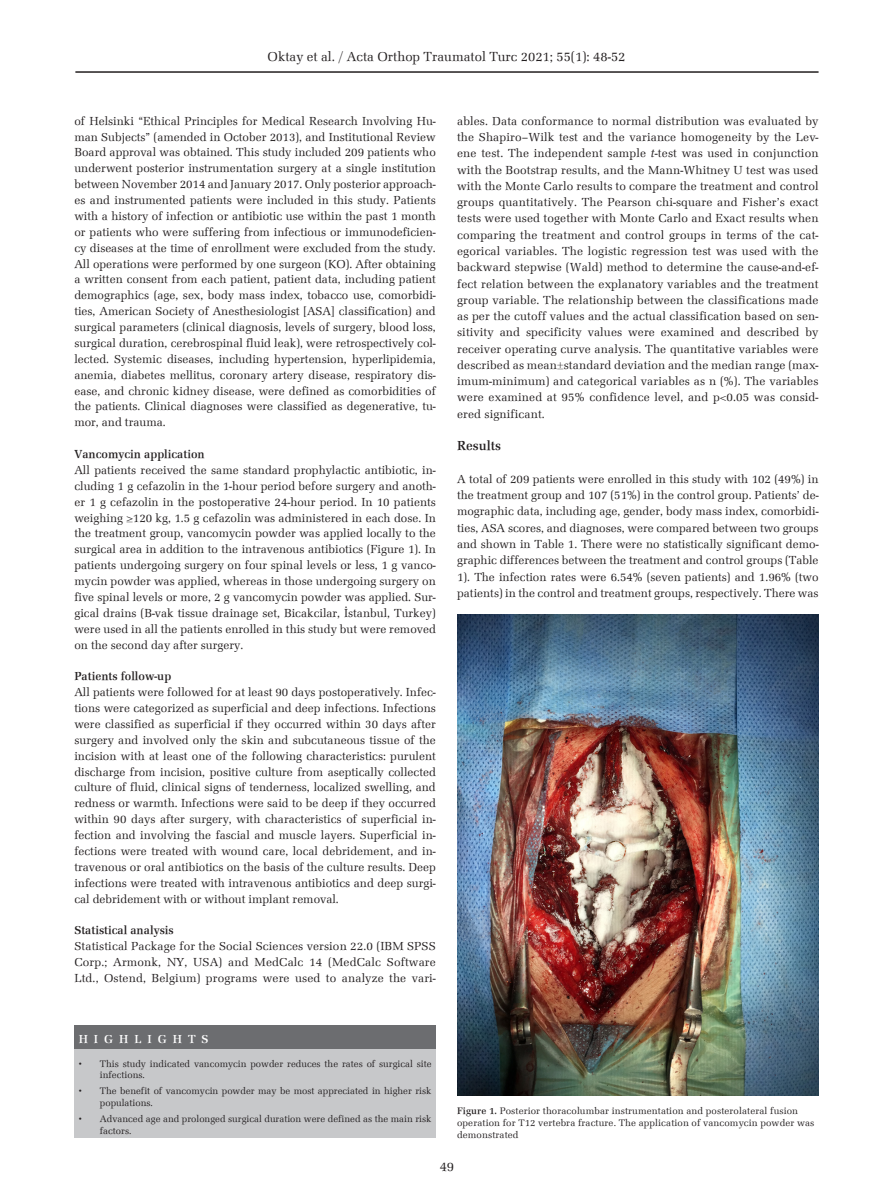
<style>
.page{position:relative;width:893px;height:1191px;background:#fff}
.page>*{position:absolute;margin:0;border:0;box-sizing:border-box;transform-origin:0 0}
.t1{font:13.5px "Latino";color:#231f20}
.t2{font:500 13.5px "Latino";color:#231f20}
.t3{font:12px/15.9px "Latino";color:#231f20;text-align:justify}
.t4{font:500 12px "Latino";color:#231f20}
.t5{font:500 12px "Latino";letter-spacing:.5em;color:#fff}
.t6{font:9.75px/11.7px "Latino";color:#231f20}
.s1{font-style:italic}
.s2{font-weight:500}
</style>
<div class="page">
<hr style="left:75px;top:71px;width:744px;height:2px;background:#231f20">
<div style="left:74px;top:1048px;width:362px;height:89px;background:#c7c8ca"></div>
<div style="left:74px;top:1025px;width:362px;height:24px;background:#6c6d70"></div>
<img style="left:457px;top:614px;width:361px;height:481px">
<p class="t1" style="left:268px;top:48px;width:359px">Oktay et al. / Acta Orthop Traumatol Turc 2021; 55(1): 48-52</p>
<p class="t3" style="left:74px;top:113px;width:363px">of Helsinki “Ethical Principles for Medical Research Involving Hu&shy;man Subjects” (amended in October 2013), and Institutional Review Board approval was obtained. This study included 209 patients who underwent posterior instrumentation surgery at a single institution between November 2014 and January 2017. Only posterior approach&shy;es and instrumented patients were included in this study. Patients with a history of infection or antibiotic use within the past 1 month or patients who were suffering from infectious or immunodeficien&shy;cy diseases at the time of enrollment were excluded from the study.<br>All operations were performed by one surgeon (KO). After obtaining a written consent from each patient, patient data, including patient demographics (age, sex, body mass index, tobacco use, comorbidi&shy;ties, American Society of Anesthesiologist [ASA] classification) and surgical parameters (clinical diagnosis, levels of surgery, blood loss, surgical duration, cerebrospinal fluid leak), were retrospectively col&shy;lected. Systemic diseases, including hypertension, hyperlipidemia, anemia, diabetes mellitus, coronary artery disease, respiratory dis&shy;ease, and chronic kidney disease, were defined as comorbidities of the patients. Clinical diagnoses were classified as degenerative, tu&shy;mor, and trauma.</p>
<p class="t4" style="left:74px;top:447px;width:132px">Vancomycin application</p>
<p class="t3" style="left:74px;top:462px;width:363px">All patients received the same standard prophylactic antibiotic, in&shy;cluding 1 g cefazolin in the 1-hour period before surgery and anoth&shy;er 1 g cefazolin in the postoperative 24-hour period. In 10 patients weighing ≥120 kg, 1.5 g cefazolin was administered in each dose. In the treatment group, vancomycin powder was applied locally to the surgical area in addition to the intravenous antibiotics (Figure 1). In patients undergoing surgery on four spinal levels or less, 1 g vanco&shy;mycin powder was applied, whereas in those undergoing surgery on five spinal levels or more, 2 g vancomycin powder was applied. Sur&shy;gical drains (B-vak tissue drainage set, Bicakcilar, İstanbul, Turkey) were used in all the patients enrolled in this study but were removed on the second day after surgery.</p>
<p class="t4" style="left:74px;top:669px;width:98px">Patients follow-up</p>
<p class="t3" style="left:74px;top:684px;width:363px">All patients were followed for at least 90 days postoperatively. Infec&shy;tions were categorized as superficial and deep infections. Infections were classified as superficial if they occurred within 30 days after surgery and involved only the skin and subcutaneous tissue of the incision with at least one of the following characteristics: purulent discharge from incision, positive culture from aseptically collected culture of fluid, clinical signs of tenderness, localized swelling, and redness or warmth. Infections were said to be deep if they occurred within 90 days after surgery, with characteristics of superficial in&shy;fection and involving the fascial and muscle layers. Superficial in&shy;fections were treated with wound care, local debridement, and in&shy;travenous or oral antibiotics on the basis of the culture results. Deep infections were treated with intravenous antibiotics and deep surgi&shy;cal debridement with or without implant removal.</p>
<p class="t4" style="left:74px;top:923px;width:101px">Statistical analysis</p>
<p class="t3" style="left:74px;top:938px;width:363px">Statistical Package for the Social Sciences version 22.0 (IBM SPSS Corp.; Armonk, NY, USA) and MedCalc 14 (MedCalc Software Ltd., Ostend, Belgium) programs were used to analyze the vari-</p>
<p class="t5" style="left:79px;top:1031px;width:131px">HIGHLIGHTS</p>
<p class="t6" style="left:100px;top:1057px;width:333px;text-indent:-21px">• This study indicated vancomycin powder reduces the rates of surgical site infections.</p>
<p class="t6" style="left:100px;top:1085px;width:333px;text-indent:-21px">• The benefit of vancomycin powder may be most appreciated in higher risk populations.</p>
<p class="t6" style="left:100px;top:1112px;width:333px;text-indent:-21px">• Advanced age and prolonged surgical duration were defined as the main risk factors.</p>
<p class="t3" style="left:457px;top:112px;width:363px">ables. Data conformance to normal distribution was evaluated by the Shapiro–Wilk test and the variance homogeneity by the Lev&shy;ene test. The independent sample <span class="s1">t</span>-test was used in conjunction with the Bootstrap results, and the Mann-Whitney U test was used with the Monte Carlo results to compare the treatment and control groups quantitatively. The Pearson chi-square and Fisher’s exact tests were used together with Monte Carlo and Exact results when comparing the treatment and control groups in terms of the cat&shy;egorical variables. The logistic regression test was used with the backward stepwise (Wald) method to determine the cause-and-ef&shy;fect relation between the explanatory variables and the treatment group variable. The relationship between the classifications made as per the cutoff values and the actual classification based on sen&shy;sitivity and specificity values were examined and described by receiver operating curve analysis. The quantitative variables were described as mean±standard deviation and the median range (max&shy;imum-minimum) and categorical variables as n (%). The variables were examined at 95% confidence level, and p&lt;0.05 was consid&shy;ered significant.</p>
<p class="t2" style="left:457px;top:437px;width:45px">Results</p>
<p class="t3" style="left:457px;top:470px;width:363px">A total of 209 patients were enrolled in this study with 102 (49%) in the treatment group and 107 (51%) in the control group. Patients’ de&shy;mographic data, including age, gender, body mass index, comorbidi&shy;ties, ASA scores, and diagnoses, were compared between two groups and shown in Table 1. There were no statistically significant demo&shy;graphic differences between the treatment and control groups (Table 1). The infection rates were 6.54% (seven patients) and 1.96% (two patients) in the control and treatment groups, respectively. There was</p>
<p class="t6" style="left:457px;top:1105px;width:359px"><span class="s2">Figure 1.</span> Posterior thoracolumbar instrumentation and posterolateral fusion operation for T12 vertebra fracture. The application of vancomycin powder was demonstrated</p>
<p class="t1" style="left:440px;top:1158px;width:16px">49</p>
</div>
